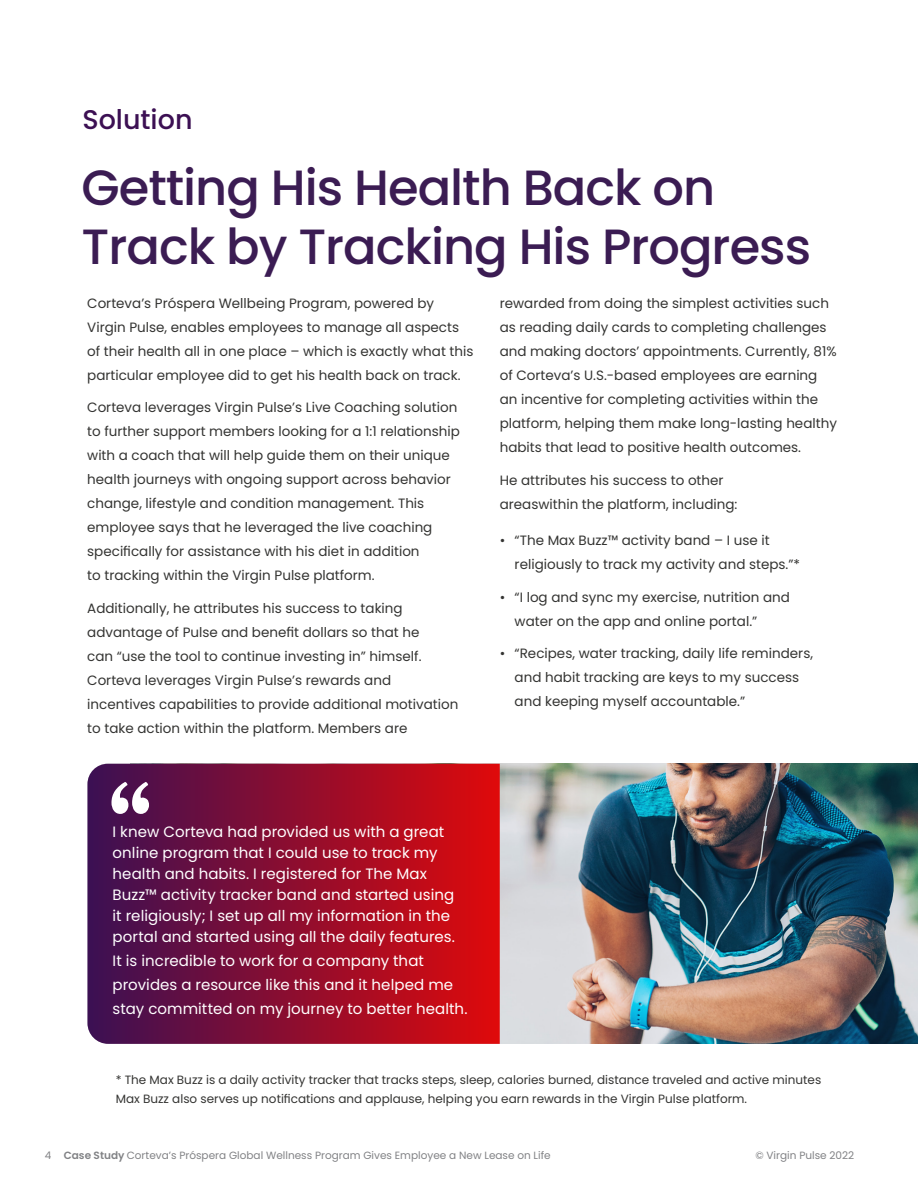
<style>
.page{position:relative;width:918px;height:1188px;background:#fff}
.page>*{position:absolute;margin:0;border:0;box-sizing:border-box;transform-origin:0 0}
.t1{font:500 49.5px/58.5px "Poppins";letter-spacing:-.02em;color:#3b1c53}
.t2{font:500 27px "Poppins";color:#3c1053}
.t3{font:15px/21px "Poppins";letter-spacing:.005em;color:#fff}
.t4{font:13.5px/24px "Poppins";color:#343432}
.t5{font:12px/19.5px "Poppins";color:#343432}
.t6{font:10.5px "Poppins";color:#818285}
.s1{font-weight:600}
</style>
<div class="page">
<img style="left:500px;top:764px;width:418px;height:280px">
<svg style="left:87px;top:764px;width:413px;height:280px;background:#8e0d2f"></svg>
<svg style="left:111px;top:782px;width:39px;height:38px"></svg>
<h2 class="t2" style="left:82px;top:104px;width:112px">Solution</h2>
<h1 class="t1" style="left:82px;top:159px;width:731px">Getting His Health Back on<br>Track by Tracking His Progress</h1>
<p class="t4" style="left:87px;top:291px;width:388px">Corteva’s Próspera Wellbeing Program, powered by Virgin Pulse, enables employees to manage all aspects of their health all in one place – which is exactly what this particular employee did to get his health back on track.</p>
<p class="t4" style="left:87px;top:396px;width:374px">Corteva leverages Virgin Pulse’s Live Coaching solution to further support members looking for a 1:1 relationship with a coach that will help guide them on their unique health journeys with ongoing support across behavior change, lifestyle and condition management. This employee says that he leveraged the live coaching specifically for assistance with his diet in addition<br>to tracking within the Virgin Pulse platform.</p>
<p class="t4" style="left:87px;top:596px;width:373px">Additionally, he attributes his success to taking advantage of Pulse and benefit dollars so that he<br>can “use the tool to continue investing in” himself.<br>Corteva leverages Virgin Pulse’s rewards and incentives capabilities to provide additional motivation to take action within the platform. Members are</p>
<p class="t4" style="left:500px;top:291px;width:339px">rewarded from doing the simplest activities such as reading daily cards to completing challenges and making doctors’ appointments. Currently, 81% of Corteva’s U.S.-based employees are earning an incentive for completing activities within the platform, helping them make long-lasting healthy habits that lead to positive health outcomes.</p>
<p class="t4" style="left:500px;top:468px;width:239px">He attributes his success to other areaswithin the platform, including:</p>
<p class="t4" style="left:515px;top:529px;width:287px;text-indent:-15px">• “The Max Buzz™ activity band – I use it religiously to track my activity and steps.”*</p>
<p class="t4" style="left:515px;top:585px;width:277px;text-indent:-15px">• “I log and sync my exercise, nutrition and water on the app and online portal.”</p>
<p class="t4" style="left:515px;top:642px;width:300px;text-indent:-15px">• “Recipes, water tracking, daily life reminders, and habit tracking are keys to my success and keeping myself accountable.”</p>
<p class="t3" style="left:113px;top:821px;width:344px">I knew Corteva had provided us with a great online program that I could use to track my health and habits. I registered for The Max Buzz™ activity tracker band and started using it religiously; I set up all my information in the portal and started using all the daily features.</p>
<p class="t3" style="left:113px;top:949px;width:356px;line-height:24px">It is incredible to work for a company that provides a resource like this and it helped me stay committed on my journey to better health.</p>
<p class="t5" style="left:116px;top:1070px;width:707px">* The Max Buzz is a daily activity tracker that tracks steps, sleep, calories burned, distance traveled and active minutes<br>Max Buzz also serves up notifications and applause, helping you earn rewards in the Virgin Pulse platform.</p>
<p class="t6" style="left:45px;top:1149px;width:507px">4 <span class="s1">Case Study</span> Corteva’s Próspera Global Wellness Program Gives Employee a New Lease on Life</p>
<p class="t6" style="left:755px;top:1149px;width:100px">© Virgin Pulse 2022</p>
</div>
